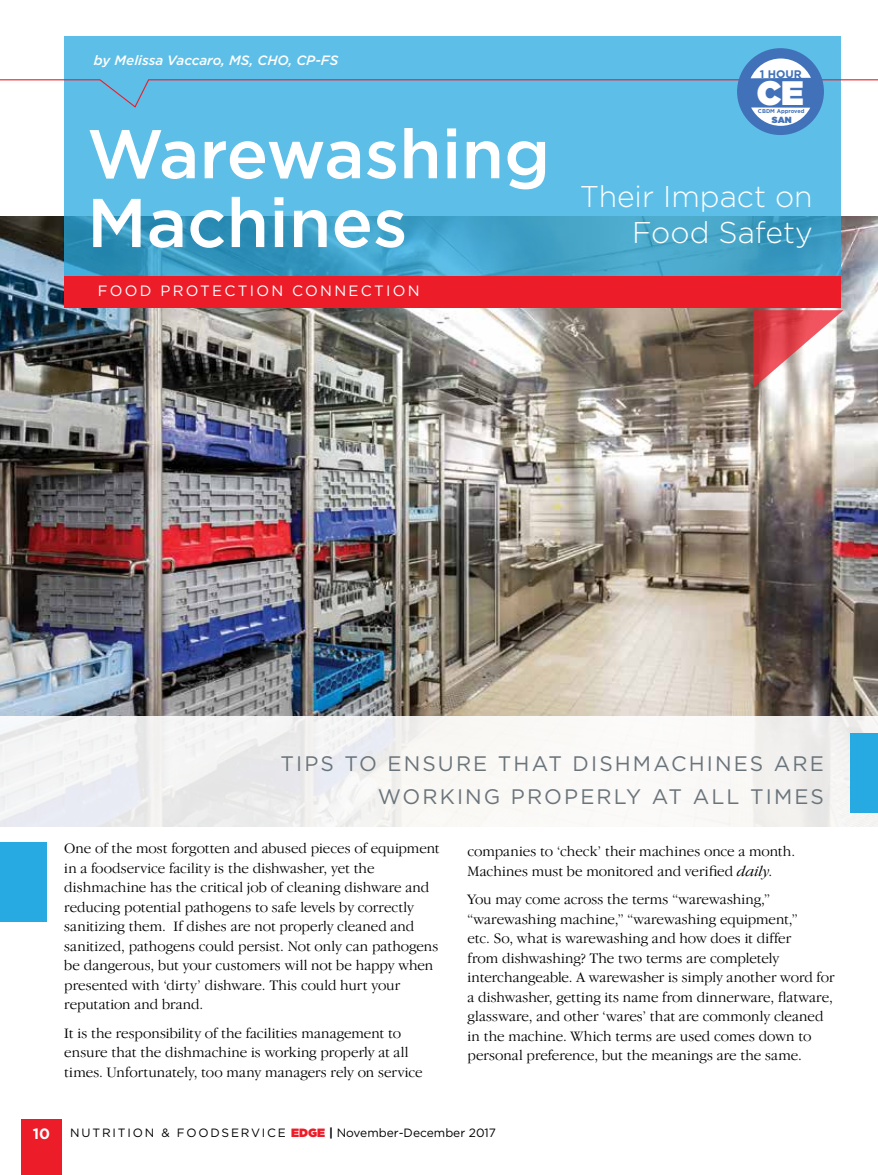
<style>
.page{position:relative;width:878px;height:1175px;background:#fff}
.page>*{position:absolute;margin:0;border:0;box-sizing:border-box;transform-origin:0 0}
.t1{font:500 68.85px/68.8px "Gotham";color:#fff}
.t2{font:900 33.9px "Gotham";color:#fff}
.t3{font:300 30px/36px "Gotham";color:#fff;text-align:right}
.t4{font:21px/33px "Gotham";letter-spacing:.1em;color:#6a747b;text-align:right}
.t5{font:300 15px/19.5px "Garamond IT Cby BT";color:#000}
.t6{font:15px "Gotham";letter-spacing:.15em;color:#fff}
.t7{font:700 15px "Gotham";color:#fff}
.t8{font:italic 500 13.5px "Gotham";color:#fff}
.t9{font:12px "Gotham";letter-spacing:.13em;color:#000}
.t10{font:700 10.95px "Gotham";color:#4171b8}
.t11{font:900 8.85px "Gotham";color:#4171b8}
.t12{font:700 5.55px "Gotham";color:#4171b8}
.s1{font-style:italic}
.s2{font-weight:900;color:#ed1c29}
.s3{font-weight:700;font-style:italic}
</style>
<div class="page">
<div style="left:22px;top:1118px;width:40px;height:56px;background:#ed1c29"></div>
<img style="left:0;top:216px;width:878px;height:500px">
<svg style="left:64px;top:36px;width:777px;height:240px;background:#52b3db"></svg>
<div style="left:0;top:716px;width:878px;height:112px;background:linear-gradient(to right,#eff0f1,#f7f6f4)"></div>
<svg style="left:753px;top:310px;width:90px;height:78px"></svg>
<div style="left:64px;top:276px;width:777px;height:31px;background:#ed1c29"></div>
<div style="left:0;top:841px;width:47px;height:80px;background:#27aae1"></div>
<div style="left:850px;top:733px;width:27px;height:79px;background:#27aae1"></div>
<div style="left:737px;top:48px;width:86px;height:87px;background:#4171b8;border-radius:50%"></div>
<svg style="left:0;top:58px;width:878px;height:68px"></svg>
<p class="t8" style="left:94px;top:52px;width:246px">by Melissa Vaccaro, MS, CHO, CP-FS</p>
<h1 class="t1" style="left:87px;top:118px;width:464px">Warewashing<br>Machines</h1>
<p class="t6" style="left:98px;top:282px;width:323px">FOOD PROTECTION CONNECTION</p>
<p class="t10" style="left:759px;top:68px;width:43px">1 HOUR</p>
<h2 class="t2" style="left:756px;top:73px;width:49px">CE</h2>
<p class="t12" style="left:758px;top:108px;width:48px">CBDM Approved</p>
<p class="t11" style="left:772px;top:115px;width:21px">SAN</p>
<h3 class="t3" style="left:580px;top:178px;width:234px">Their Impact on<br>Food Safety</h3>
<h3 class="t4" style="left:280px;top:746px;width:545px">TIPS TO ENSURE THAT DISHMACHINES ARE<br>WORKING PROPERLY AT ALL TIMES</h3>
<p class="t5" style="left:64px;top:838px;width:377px">One of the most forgotten and abused pieces of equipment in a foodservice facility is the dishwasher, yet the dishmachine has the critical job of cleaning dishware and reducing potential pathogens to safe levels by correctly sanitizing them. If dishes are not properly cleaned and sanitized, pathogens could persist. Not only can pathogens be dangerous, but your customers will not be happy when presented with ‘dirty’ dishware. This could hurt your reputation and brand.</p>
<p class="t5" style="left:64px;top:1023px;width:360px">It is the responsibility of the facilities management to ensure that the dishmachine is working properly at all times. Unfortunately, too many managers rely on service</p>
<p class="t5" style="left:467px;top:841px;width:329px">companies to ‘check’ their machines once a month.<br>Machines must be monitored and verified <span class="s1">daily</span>.</p>
<p class="t5" style="left:467px;top:889px;width:368px">You may come across the terms “warewashing,” “warewashing machine,” “warewashing equipment,”<br>etc. So, what is warewashing and how does it differ<br>from dishwashing? The two terms are completely interchangeable. A warewasher is simply another word for a dishwasher, getting its name from dinnerware, flatware, glassware, and other ‘wares’ that are commonly cleaned in the machine. Which terms are used comes down to personal preference, but the meanings are the same.</p>
<p class="t7" style="left:33px;top:1124px;width:19px">10</p>
<p class="t9" style="left:70px;top:1126px;width:427px">NUTRITION &amp; FOODSERVICE <span class="s2">EDGE</span> <span class="s3">|</span> November-December 2017</p>
</div>
